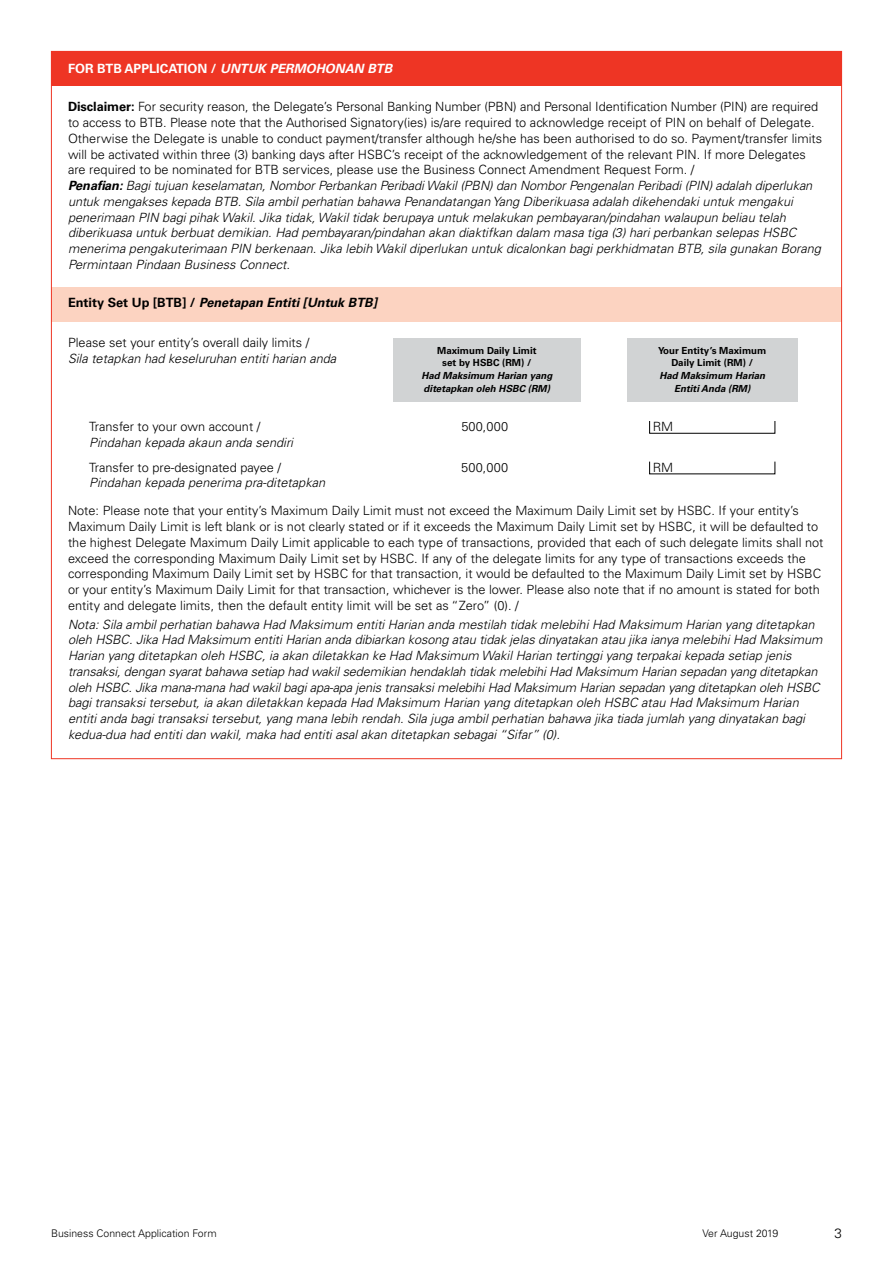
<style>
.page{position:relative;width:893px;height:1263px;background:#fff}
.page>*{position:absolute;margin:0;border:0;box-sizing:border-box;transform-origin:0 0}
.t1{font:300 13.5px "Univers LT Std";color:#000}
.t2{font:italic 300 12.75px/15.8px "Univers LT Std";color:#000}
.t3{font:300 12.75px/15.8px "Univers LT Std";color:#000}
.t4{font:italic 700 12.75px "Univers";color:#000}
.t5{font:italic 700 12.75px "Univers";color:#fff}
.t6{font:700 12.75px "Univers";color:#fff}
.t7{font:300 10.5px "Univers LT Std";color:#000}
.t8{font:italic 700 9.75px/12.8px "Univers LT Std";color:#000;text-align:center}
.t9{font:700 9.75px/12.8px "Univers LT Std";color:#000;text-align:center}
.s1{font-style:normal}
.s2{font-weight:700;font-style:normal}
.s3{font-weight:700}
</style>
<div class="page">
<div style="left:51px;top:51px;width:791px;height:34px;background:#ee3524"></div>
<div style="left:51px;top:287px;width:791px;height:34px;background:#fcd3c1"></div>
<div style="left:393px;top:338px;width:187px;height:64px;background:#d1d3d4"></div>
<div style="left:627px;top:338px;width:170px;height:64px;background:#d1d3d4"></div>
<p class="t6" style="left:68px;top:61px;width:66px">FOR BTB APP</p>
<p class="t5" style="left:149px;top:61px;width:245px"><span class="s1">LICATION /</span> UNTUK PERMOHONAN BTB</p>
<p class="t2" style="left:68px;top:99px;width:756px"><span class="s2">Disclaimer:</span> <span class="s1">For security reason, the Delegate’s Personal Banking Number (PBN) and Personal Identification Number (PIN) are required to access to BTB. Please note that the Authorised Signatory(ies) is/are required to acknowledge receipt of PIN on behalf of Delegate.<br>Otherwise the Delegate is unable to conduct payment/transfer although he/she has been authorised to do so. Payment/transfer limits will be activated within three (3) banking days after HSBC’s receipt of the acknowledgement of the relevant PIN. If more Delegates are required to be nominated for BTB services, please use the Business Connect Amendment Request Form. /<br></span><span class="s3">Penafian:</span> Bagi tujuan keselamatan, Nombor Perbankan Peribadi Wakil (PBN) dan Nombor Pengenalan Peribadi (PIN) adalah diperlukan untuk mengakses kepada BTB. Sila ambil perhatian bahawa Penandatangan Yang Diberikuasa adalah dikehendaki untuk mengakui penerimaan PIN bagi pihak Wakil. Jika tidak, Wakil tidak berupaya untuk melakukan pembayaran/pindahan walaupun beliau telah diberikuasa untuk berbuat demikian. Had pembayaran/pindahan akan diaktifkan dalam masa tiga (3) hari perbankan selepas HSBC menerima pengakuterimaan PIN berkenaan. Jika lebih Wakil diperlukan untuk dicalonkan bagi perkhidmatan BTB, sila gunakan Borang Permintaan Pindaan Business Connect.</p>
<p class="t4" style="left:68px;top:295px;width:310px"><span class="s1">ENTITY SET UP [BTB] /</span> PENETAPAN ENTITI [UNTUK BTB]</p>
<p class="t3" style="left:68px;top:335px;width:243px">Please set your entity’s overall daily limits /</p>
<p class="t2" style="left:68px;top:351px;width:270px">Sila tetapkan had keseluruhan entiti harian anda</p>
<p class="t9" style="left:658px;top:344px;width:110px">Your Entity’s Maximum<br>Daily Limit (RM) /</p>
<p class="t8" style="left:659px;top:369px;width:107px">Had Maksimum Harian<br>Entiti Anda (RM)</p>
<p class="t9" style="left:437px;top:344px;width:101px">Maximum Daily Limit set by HSBC (RM) /</p>
<p class="t8" style="left:421px;top:369px;width:133px;text-align:left">Had Maksimum Harian yang ditetapkan oleh HSBC (RM)</p>
<p class="t3" style="left:89px;top:419px;width:173px">Transfer to your own account /</p>
<p class="t3" style="left:461px;top:419px;width:48px">500,000</p>
<p class="t3" style="left:653px;top:419px;width:22px">RM</p>
<p class="t2" style="left:89px;top:435px;width:205px">Pindahan kepada akaun anda sendiri</p>
<p class="t3" style="left:89px;top:459px;width:193px">Transfer to pre-designated payee /</p>
<p class="t3" style="left:461px;top:459px;width:48px">500,000</p>
<p class="t3" style="left:653px;top:459px;width:22px">RM</p>
<p class="t2" style="left:89px;top:475px;width:237px">Pindahan kepada penerima pra-ditetapkan</p>
<p class="t3" style="left:68px;top:503px;width:757px">Note: Please note that your entity’s Maximum Daily Limit must not exceed the Maximum Daily Limit set by HSBC. If your entity’s Maximum Daily Limit is left blank or is not clearly stated or if it exceeds the Maximum Daily Limit set by HSBC, it will be defaulted to the highest Delegate Maximum Daily Limit applicable to each type of transactions, provided that each of such delegate limits shall not exceed the corresponding Maximum Daily Limit set by HSBC. If any of the delegate limits for any type of transactions exceeds the corresponding Maximum Daily Limit set by HSBC for that transaction, it would be defaulted to the Maximum Daily Limit set by HSBC or your entity’s Maximum Daily Limit for that transaction, whichever is the lower. Please also note that if no amount is stated for both entity and delegate limits, then the default entity limit will be set as “Zero” (0). /</p>
<p class="t2" style="left:68px;top:616px;width:756px">Nota: Sila ambil perhatian bahawa Had Maksimum entiti Harian anda mestilah tidak melebihi Had Maksimum Harian yang ditetapkan oleh HSBC. Jika Had Maksimum entiti Harian anda dibiarkan kosong atau tidak jelas dinyatakan atau jika ianya melebihi Had Maksimum Harian yang ditetapkan oleh HSBC, ia akan diletakkan ke Had Maksimum Wakil Harian tertinggi yang terpakai kepada setiap jenis transaksi, dengan syarat bahawa setiap had wakil sedemikian hendaklah tidak melebihi Had Maksimum Harian sepadan yang ditetapkan oleh HSBC. Jika mana-mana had wakil bagi apa-apa jenis transaksi melebihi Had Maksimum Harian sepadan yang ditetapkan oleh HSBC bagi transaksi tersebut, ia akan diletakkan kepada Had Maksimum Harian yang ditetapkan oleh HSBC atau Had Maksimum Harian entiti anda bagi transaksi tersebut, yang mana lebih rendah. Sila juga ambil perhatian bahawa jika tiada jumlah yang dinyatakan bagi kedua-dua had entiti dan wakil, maka had entiti asal akan ditetapkan sebagai “Sifar” (0).</p>
<p class="t7" style="left:51px;top:1227px;width:167px">Business Connect Application Form</p>
<p class="t7" style="left:703px;top:1227px;width:77px">Ver August 2019</p>
<p class="t1" style="left:834px;top:1225px;width:9px">3</p>
</div>
